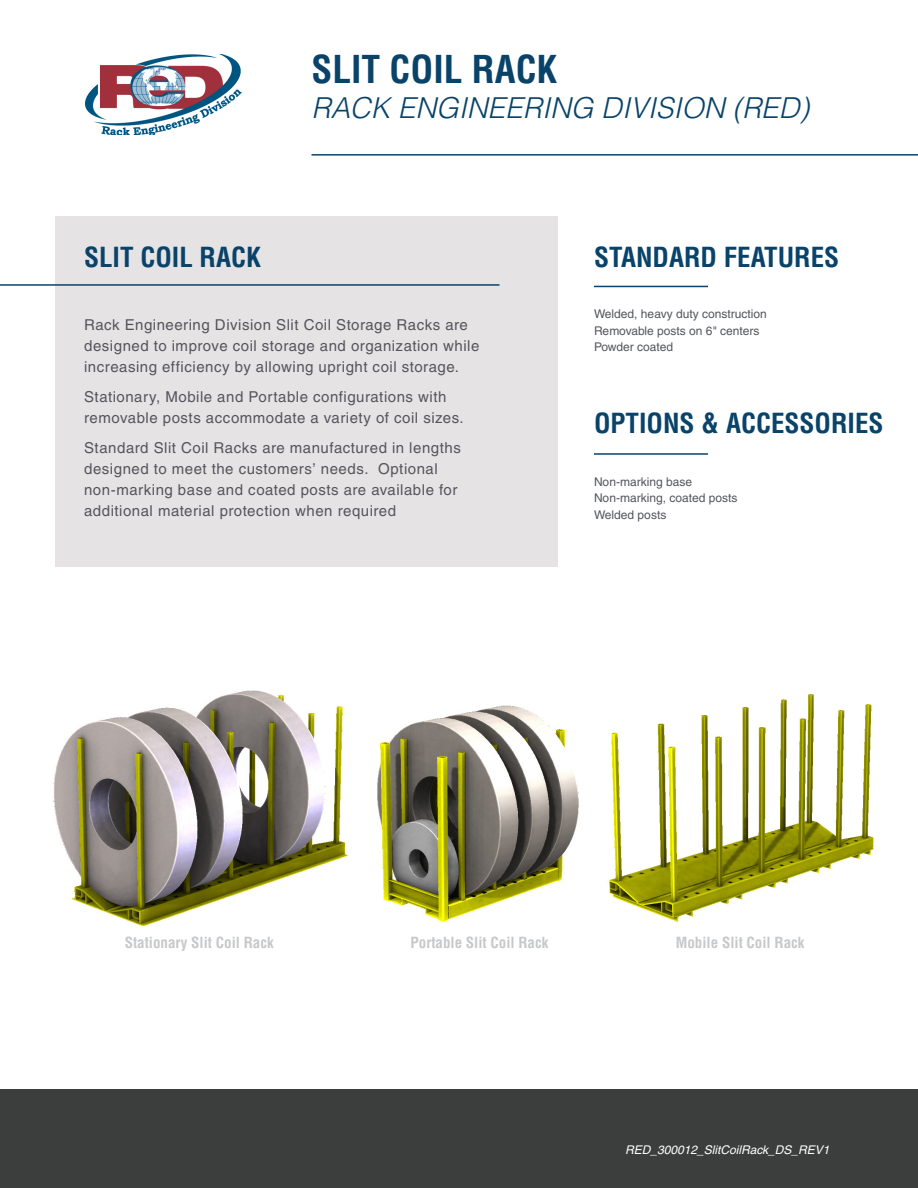
<style>
.page{position:relative;width:918px;height:1188px;background:#fff}
.page>*{position:absolute;margin:0;border:0;box-sizing:border-box;transform-origin:0 0}
.t1{font:700 condensed 37.5px "Helvetica";color:#094369}
.t2{font:italic 300 28.8px "Helvetica";color:#094369}
.t3{font:700 condensed 27px "Helvetica";color:#094369}
.t4{font:15px/21px "Helvetica";letter-spacing:.035em;color:#54555a}
.t5{font:700 condensed 15px "Helvetica";color:#c7c8ca}
.t6{font:12px/16.5px "Helvetica";color:#54555a}
.t7{font:italic 12px "Helvetica";color:#fff}
</style>
<div class="page">
<img style="left:53px;top:690px;width:295px;height:237px">
<img style="left:377px;top:705px;width:202px;height:217px">
<img style="left:609px;top:694px;width:265px;height:228px">
<hr style="left:594px;top:286px;width:114px;height:1px;background:#094369">
<div style="left:55px;top:216px;width:502px;height:351px;background:#e6e3e5"></div>
<hr style="left:0;top:284px;width:500px;height:2px;background:#094369">
<hr style="left:312px;top:154px;width:606px;height:2px;background:#094369">
<div style="left:0;top:1090px;width:918px;height:98px;background:#3c3d3d"></div>
<hr style="left:594px;top:453px;width:114px;height:2px;background:#094369">
<img style="left:86px;top:54px;width:155px;height:81px">
<p class="t3" style="left:84px;top:241px;width:179px">SLIT COIL RACK</p>
<p class="t1" style="left:312px;top:47px;width:247px">SLIT COIL RACK</p>
<p class="t2" style="left:312px;top:89px;width:499px">RACK ENGINEERING DIVISION (RED)</p>
<p class="t3" style="left:594px;top:241px;width:247px">STANDARD FEATURES</p>
<p class="t4" style="left:84px;top:314px;width:397px">Rack Engineering Division Slit Coil Storage Racks are designed to improve coil storage and organization while increasing efficiency by allowing upright coil storage.</p>
<p class="t4" style="left:84px;top:386px;width:381px">Stationary, Mobile and Portable configurations with removable posts accommodate a variety of coil sizes.</p>
<p class="t4" style="left:84px;top:437px;width:378px">Standard Slit Coil Racks are manufactured in lengths designed to meet the customers’ needs. Optional non-marking base and coated posts are available for additional material protection when required</p>
<p class="t6" style="left:594px;top:306px;width:174px">Welded, heavy duty construction<br>Removable posts on 6" centers<br>Powder coated</p>
<p class="t3" style="left:594px;top:407px;width:291px">OPTIONS &amp; ACCESSORIES</p>
<p class="t6" style="left:594px;top:473px;width:100px">Non-marking base</p>
<p class="t6" style="left:594px;top:490px;width:145px">Non-marking, coated posts</p>
<p class="t6" style="left:594px;top:506px;width:74px">Welded posts</p>
<p class="t5" style="left:125px;top:933px;width:151px">Stationary Slit Coil Rack</p>
<p class="t5" style="left:411px;top:933px;width:139px">Portable Slit Coil Rack</p>
<p class="t5" style="left:676px;top:933px;width:130px">Mobile Slit Coil Rack</p>
<p class="t7" style="left:625px;top:1143px;width:206px">RED_300012_SlitCoilRack_DS_REV1</p>
</div>
